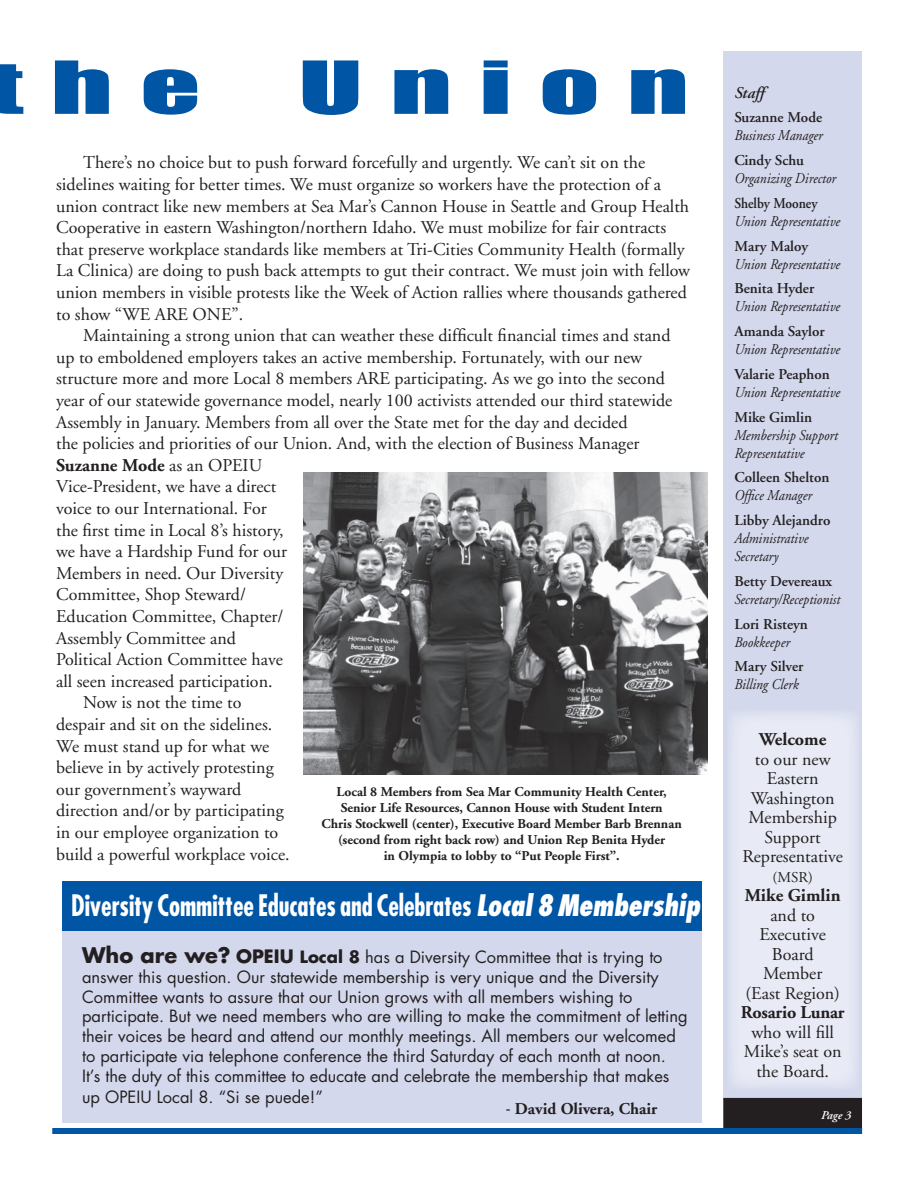
<style>
.page{position:relative;width:918px;height:1188px;background:#fff}
.page>*{position:absolute;margin:0;border:0;box-sizing:border-box;transform-origin:0 0}
.t1{font:67.5px "Impact";letter-spacing:.23em;color:#0155a5;scale:1.75 1}
._22_Body_No_Indent{font:700 condensed 28.8px "Futura";letter-spacing:-.005em;color:#fff;scale:.88 1}
._21_Body{font:18px/21.6px "Adobe Garamond";color:#231f20}
._22_Body_No_Indent-2{font:18px/19.5px "Adobe Garamond";color:#231f20;text-align:center}
._21_Body-2{font:16.5px/19.8px "Futura";color:#231f20}
.ByLIne{font:700 16.5px "Adobe Garamond";color:#231f20}
._6_Board_Name{font:italic 600 16.5px "Adobe Garamond";color:#231f20}
._7_Board_Title{font:italic 15px/18px "Adobe Garamond";color:#231f20;scale:.9 1}
._6_Board_Name-2{font:600 15px "Adobe Garamond";color:#231f20}
._7_Board_Title-2{font:600 15px "Adobe Garamond";color:#231f20;scale:.9 1}
._22_Body_No_Indent-3{font:15px "Adobe Garamond";color:#231f20}
._24_Caption{font:700 13.5px/16.2px "Adobe Garamond";color:#231f20;text-align:center}
._9_Page_Number{font:italic 600 12px "Adobe Garamond";color:#fff}
.s1{font-weight:700}
.s2{font-weight:800;font-style:italic}
.s3{font-weight:700;font-size:21px}
.s4{font-weight:700;font-size:18px}
.s5{font-family:"Futura";font-weight:400}
</style>
<div class="page">
<div style="left:723px;top:51px;width:139px;height:1048px;background:#d3d8ec"></div>
<div style="left:724px;top:1099px;width:137px;height:29px;background:#231f20"></div>
<div style="left:723px;top:1098px;width:139px;height:31px;border:2px solid #231f20"></div>
<div style="left:52px;top:1128px;width:810px;height:6px;background:#0155a5"></div>
<div style="left:63px;top:932px;width:639px;height:191px;background:#d3d8ec"></div>
<div style="left:63px;top:881px;width:639px;height:50px;background:#0155a5"></div>
<div style="left:727px;top:710px;width:134px;height:381px;background:linear-gradient(to right,#e7eaf5,#e6e9f4)"></div>
<img style="left:303px;top:472px;width:404px;height:303px">
<h1 class="t1" style="left:-13px;top:35px;width:123px">the</h1>
<h1 class="t1" style="left:298px;top:35px;width:225px">Union</h1>
<p class="_21_Body" style="left:56px;top:152px;width:636px;text-indent:27px">There’s no choice but to push forward forcefully and urgently. We can’t sit on the sidelines waiting for better times. We must organize so workers have the protection of a union contract like new members at Sea Mar’s Cannon House in Seattle and Group Health Cooperative in eastern Washington/northern Idaho. We must mobilize for fair contracts that preserve workplace standards like members at Tri-Cities Community Health (formally La Clinica) are doing to push back attempts to gut their contract. We must join with fellow union members in visible protests like the Week of Action rallies where thousands gathered to show “WE ARE ONE”.</p>
<p class="_21_Body" style="left:56px;top:325px;width:618px;text-indent:27px">Maintaining a strong union that can weather these difficult financial times and stand up to emboldened employers takes an active membership. Fortunately, with our new structure more and more Local 8 members ARE participating. As we go into the second year of our statewide governance model, nearly 100 activists attended our third statewide Assembly in January. Members from all over the State met for the day and decided<br>the policies and priorities of our Union. And, with the election of Business Manager <span class="s1">Suzanne Mode</span> as an OPEIU<br>Vice-President, we have a direct<br>voice to our International. For<br>the first time in Local 8’s history,<br>we have a Hardship Fund for our<br>Members in need. Our Diversity<br>Committee, Shop Steward/<br>Education Committee, Chapter/<br>Assembly Committee and<br>Political Action Committee have<br>all seen increased participation.</p>
<p class="_21_Body" style="left:56px;top:692px;width:235px;text-indent:27px">Now is not the time to despair and sit on the sidelines.<br>We must stand up for what we believe in by actively protesting our government’s wayward direction and/or by participating in our employee organization to build a powerful workplace voice.</p>
<p class="_24_Caption" style="left:321px;top:783px;width:362px">Local 8 Members from Sea Mar Community Health Center, Senior Life Resources, Cannon House with Student Intern<br>Chris Stockwell (center), Executive Board Member Barb Brennan (second from right back row) and Union Rep Benita Hyder<br>in Olympia to lobby to “Put People First”.</p>
<p class="_22_Body_No_Indent" style="left:71px;top:888px;width:716px">Diversity Committee Educates and Celebrates <span class="s2">Local 8 Membership</span></p>
<p class="_21_Body-2" style="left:82px;top:947px;width:607px"><span class="s3">Who are we?</span> <span class="s4">OPEIU</span> <span class="s1">Local 8</span> has a Diversity Committee that is trying to answer this question. Our statewide membership is very unique and the Diversity Committee wants to assure that our Union grows with all members wishing to participate. But we need members who are willing to make the commitment of letting their voices be heard and attend our monthly meetings. All members our welcomed to participate via telephone conference the third Saturday of each month at noon.<br>It’s the duty of this committee to educate and celebrate the membership that makes</p>
<p class="_21_Body-2" style="left:82px;top:1088px;width:242px">up OPEIU Local 8. “Si se puede!”</p>
<p class="ByLIne" style="left:506px;top:1100px;width:152px"><span class="s5">-</span> David Olivera, Chair</p>
<p class="_6_Board_Name" style="left:734px;top:83px;width:31px">Staff</p>
<p class="_6_Board_Name-2" style="left:734px;top:109px;width:89px">Suzanne Mode</p>
<p class="_7_Board_Title" style="left:734px;top:127px;width:100px">Business Manager</p>
<p class="_6_Board_Name-2" style="left:734px;top:152px;width:71px">Cindy Schu</p>
<p class="_7_Board_Title" style="left:734px;top:170px;width:115px">Organizing Director</p>
<p class="_7_Board_Title-2" style="left:734px;top:195px;width:94px">Shelby Mooney</p>
<p class="_7_Board_Title" style="left:734px;top:213px;width:119px">Union Representative</p>
<p class="_6_Board_Name-2" style="left:734px;top:238px;width:75px">Mary Maloy</p>
<p class="_7_Board_Title" style="left:734px;top:255px;width:119px">Union Representative</p>
<p class="_6_Board_Name-2" style="left:734px;top:280px;width:81px">Benita Hyder</p>
<p class="_7_Board_Title" style="left:734px;top:298px;width:119px">Union Representative</p>
<p class="_6_Board_Name-2" style="left:734px;top:323px;width:92px">Amanda Saylor</p>
<p class="_7_Board_Title" style="left:734px;top:341px;width:119px">Union Representative</p>
<p class="_6_Board_Name-2" style="left:734px;top:366px;width:97px">Valarie Peaphon</p>
<p class="_7_Board_Title" style="left:734px;top:384px;width:119px">Union Representative</p>
<p class="_6_Board_Name-2" style="left:734px;top:409px;width:79px">Mike Gimlin</p>
<p class="_7_Board_Title" style="left:734px;top:426px;width:117px">Membership Support<br>Representative</p>
<p class="_6_Board_Name-2" style="left:734px;top:469px;width:97px">Colleen Shelton</p>
<p class="_7_Board_Title" style="left:734px;top:487px;width:88px">Office Manager</p>
<p class="_6_Board_Name-2" style="left:734px;top:512px;width:97px">Libby Alejandro</p>
<p class="_7_Board_Title" style="left:734px;top:530px;width:84px">Administrative<br>Secretary</p>
<p class="_6_Board_Name-2" style="left:734px;top:573px;width:99px">Betty Devereaux</p>
<p class="_7_Board_Title" style="left:734px;top:591px;width:119px">Secretary/Receptionist</p>
<p class="_6_Board_Name-2" style="left:734px;top:616px;width:75px">Lori Risteyn</p>
<p class="_7_Board_Title" style="left:734px;top:633px;width:63px">Bookkeeper</p>
<p class="_6_Board_Name-2" style="left:734px;top:658px;width:71px">Mary Silver</p>
<p class="_7_Board_Title" style="left:734px;top:676px;width:73px">Billing Clerk</p>
<p class="_22_Body_No_Indent-2" style="left:742px;top:730px;width:102px"><span class="s1">Welcome<br></span>to our new<br>Eastern<br>Washington<br>Membership<br>Support<br>Representative</p>
<p class="_22_Body_No_Indent-3" style="left:773px;top:869px;width:42px">(MSR)</p>
<p class="_22_Body_No_Indent-2" style="left:741px;top:886px;width:105px"><span class="s1">Mike Gimlin </span>and to<br>Executive<br>Board<br>Member<br>(East Region)<br><span class="s1">Rosario Lunar </span>who will fill<br>Mike’s seat on the Board.</p>
<p class="_9_Page_Number" style="left:821px;top:1108px;width:32px">Page 3</p>
</div>
